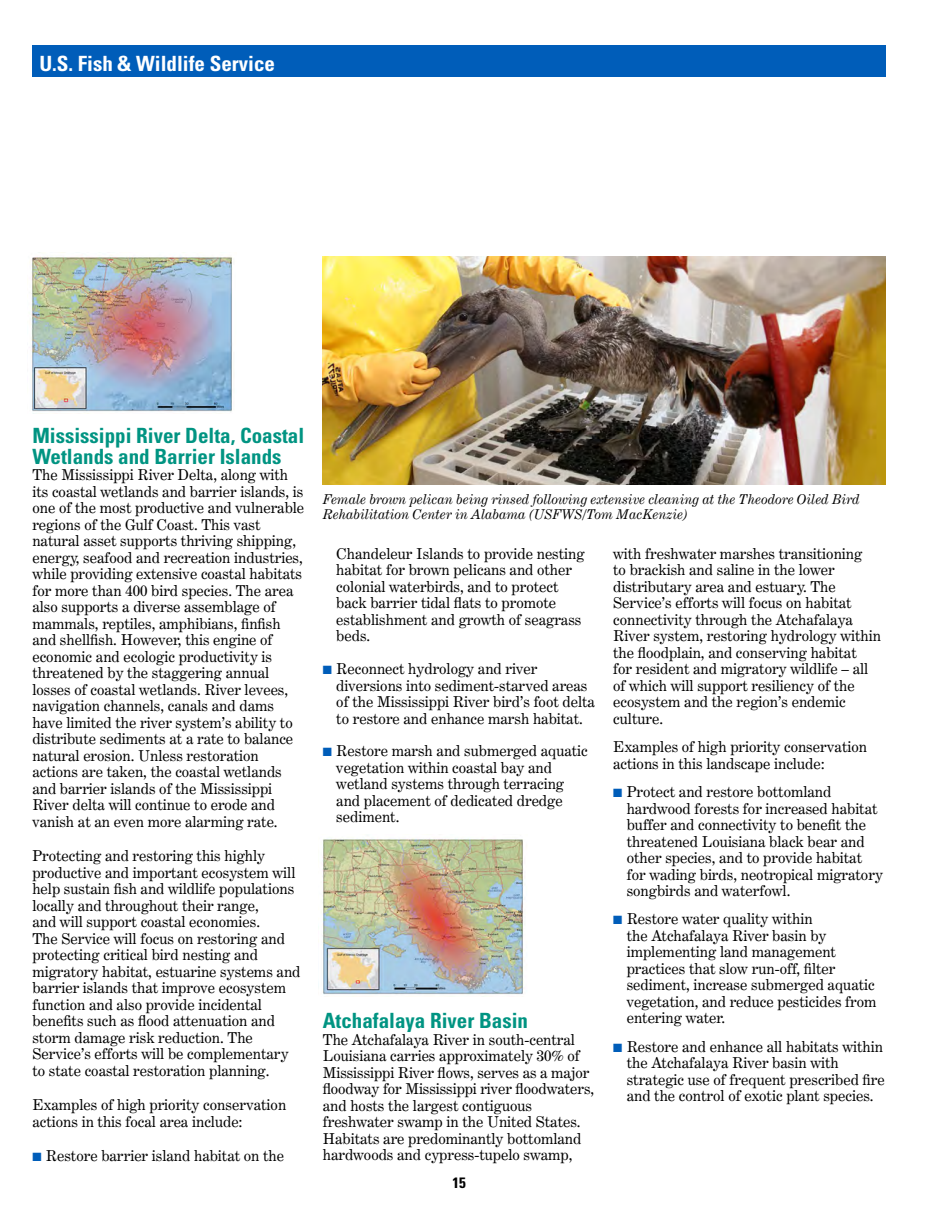
<style>
.page{position:relative;width:945px;height:1215px;background:#fff}
.page>*{position:absolute;margin:0;border:0;box-sizing:border-box;transform-origin:0 0}
.t1{font:700 condensed 21px/21px "Univers";color:#009482}
.t2{font:700 condensed 21px "Univers";color:#fff}
.t3{font:15px/16.5px "Century Expanded BT";color:#000}
.t4{font:700 condensed 15px "Univers";color:#000}
.t5{font:italic 13.5px/15px "Century Expanded BT";color:#000}
.s1{color:#005db9}
</style>
<div class="page">
<div style="left:32px;top:45px;width:854px;height:32px;background:#005db9"></div>
<img style="left:323px;top:256px;width:563px;height:228px">
<img style="left:31px;top:252px;width:203px;height:162px">
<img style="left:318px;top:838px;width:206px;height:157px">
<h1 class="t2" style="left:39px;top:50px;width:237px">U.S. Fish &amp; Wildlife Service</h1>
<h1 class="t1" style="left:32px;top:425px;width:273px">Mississippi River Delta, Coastal<br>Wetlands and Barrier Islands</h1>
<p class="t3" style="left:32px;top:466px;width:273px">The Mississippi River Delta, along with its coastal wetlands and barrier islands, is one of the most productive and vulnerable regions of the Gulf Coast. This vast natural asset supports thriving shipping, energy, seafood and recreation industries, while providing extensive coastal habitats for more than 400 bird species. The area also supports a diverse assemblage of mammals, reptiles, amphibians, finfish and shellfish. However, this engine of economic and ecologic productivity is threatened by the staggering annual losses of coastal wetlands. River levees, navigation channels, canals and dams have limited the river system’s ability to distribute sediments at a rate to balance natural erosion. Unless restoration actions are taken, the coastal wetlands and barrier islands of the Mississippi River delta will continue to erode and vanish at an even more alarming rate.</p>
<p class="t3" style="left:32px;top:847px;width:270px">Protecting and restoring this highly productive and important ecosystem will help sustain fish and wildlife populations locally and throughout their range,<br>and will support coastal economies.<br>The Service will focus on restoring and protecting critical bird nesting and migratory habitat, estuarine systems and barrier islands that improve ecosystem function and also provide incidental benefits such as flood attenuation and storm damage risk reduction. The Service’s efforts will be complementary to state coastal restoration planning.</p>
<p class="t3" style="left:32px;top:1096px;width:255px">Examples of high priority conservation actions in this focal area include:</p>
<p class="t3" style="left:32px;top:1148px;width:253px"><span class="s1">■</span> Restore barrier island habitat on the</p>
<p class="t5" style="left:323px;top:491px;width:538px">Female brown pelican being rinsed following extensive cleaning at the Theodore Oiled Bird<br>Rehabilitation Center in Alabama (USFWS/Tom MacKenzie)</p>
<p class="t3" style="left:336px;top:545px;width:250px">Chandeleur Islands to provide nesting habitat for brown pelicans and other colonial waterbirds, and to protect back barrier tidal flats to promote establishment and growth of seagrass beds.</p>
<p class="t3" style="left:336px;top:660px;width:260px;text-indent:-13px"><span class="s1">■</span> Reconnect hydrology and river diversions into sediment-starved areas of the Mississippi River bird’s foot delta to restore and enhance marsh habitat.</p>
<p class="t3" style="left:336px;top:742px;width:253px;text-indent:-13px"><span class="s1">■</span> Restore marsh and submerged aquatic vegetation within coastal bay and wetland systems through terracing and placement of dedicated dredge sediment.</p>
<h1 class="t1" style="left:323px;top:1010px;width:207px">Atchafalaya River Basin</h1>
<p class="t3" style="left:323px;top:1031px;width:273px">The Atchafalaya River in south-central Louisiana carries approximately 30% of Mississippi River flows, serves as a major floodway for Mississippi river floodwaters, and hosts the largest contiguous freshwater swamp in the United States.<br>Habitats are predominantly bottomland hardwoods and cypress-tupelo swamp,</p>
<p class="t4" style="left:453px;top:1174px;width:15px">15</p>
<p class="t3" style="left:613px;top:545px;width:269px">with freshwater marshes transitioning<br>to brackish and saline in the lower distributary area and estuary. The Service’s efforts will focus on habitat connectivity through the Atchafalaya River system, restoring hydrology within the floodplain, and conserving habitat<br>for resident and migratory wildlife – all of which will support resiliency of the ecosystem and the region’s endemic culture.</p>
<p class="t3" style="left:613px;top:738px;width:255px">Examples of high priority conservation actions in this landscape include:</p>
<p class="t3" style="left:627px;top:783px;width:258px;text-indent:-13px"><span class="s1">■</span> Protect and restore bottomland hardwood forests for increased habitat buffer and connectivity to benefit the threatened Louisiana black bear and other species, and to provide habitat for wading birds, neotropical migratory songbirds and waterfowl.</p>
<p class="t3" style="left:627px;top:911px;width:251px;text-indent:-13px"><span class="s1">■</span> Restore water quality within<br>the Atchafalaya River basin by implementing land management practices that slow run-off, filter sediment, increase submerged aquatic vegetation, and reduce pesticides from entering water.</p>
<p class="t3" style="left:627px;top:1038px;width:259px;text-indent:-13px"><span class="s1">■</span> Restore and enhance all habitats within the Atchafalaya River basin with strategic use of frequent prescribed fire and the control of exotic plant species.</p>
</div>
